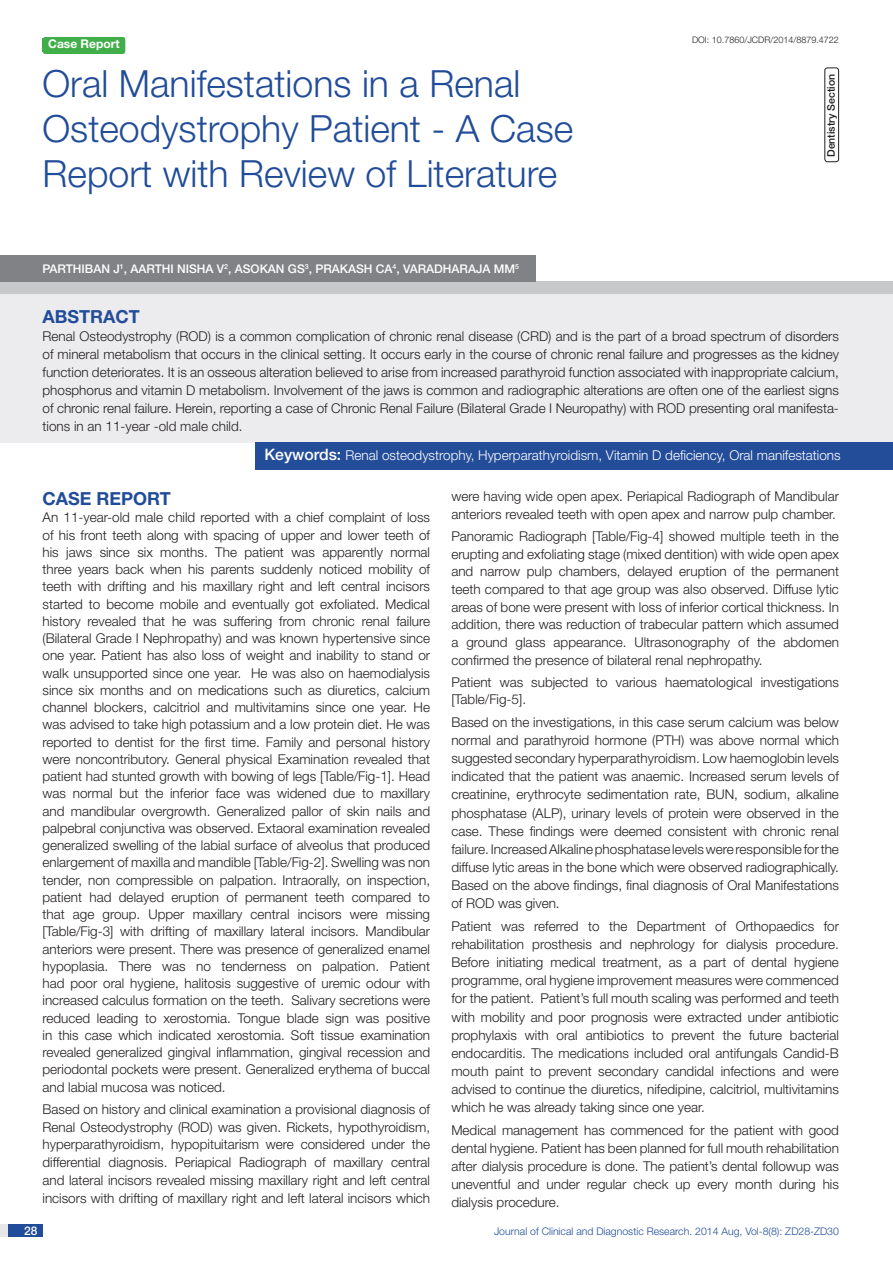
<style>
.page{position:relative;width:893px;height:1263px;background:#fff}
.page>*{position:absolute;margin:0;border:0;box-sizing:border-box;transform-origin:0 0}
.t1{font:300 37.5px/45px "Helvetica Neue";color:#214c99}
.Heading{font:700 18px "Helvetica Neue";color:#214c99}
.Abstract_head{font:700 18px "Helvetica Neue";color:#214c99}
.Body_text{font:300 13.5px/17.2px "Helvetica Neue";color:#231f20;text-align:justify}
.Abstract_text{font:300 13.5px/18px "Helvetica Neue";color:#231f20;text-align:justify}
.t2{font:300 13.5px "Helvetica Neue";color:#fff}
.Author{font:500 12px "Helvetica Neue";color:#fff}
.t3{font:700 12px "Helvetica Neue";color:#fff}
.t4{font:300 10.5px "Helvetica Neue";color:#214c99}
.t5{font:500 10.5px "Helvetica Neue";color:#231f20}
.DOI{font:300 9px "Helvetica Neue";color:#231f20}
.s1{color:#244d99}
.s2{font-weight:500;font-size:15.75px}
</style>
<div class="page">
<div style="left:0;top:1224px;width:43px;height:13px;background:#e6e7e9"></div>
<div style="left:8px;top:1224px;width:35px;height:13px;background:#214c99"></div>
<div style="left:43px;top:37px;width:82px;height:17px;background:#40ae49;border-radius:3px"></div>
<div style="left:0;top:292px;width:893px;height:151px;background:#ececee"></div>
<div style="left:0;top:281px;width:893px;height:12px;background:#c7c8ca"></div>
<div style="left:256px;top:443px;width:637px;height:27px;background:#244d99"></div>
<div style="left:0;top:255px;width:536px;height:27px;background:#808285"></div>
<div style="left:824px;top:68px;width:15px;height:94px;border:1px solid #231f20;border-radius:3px"></div>
<p class="t3" style="left:48px;top:37px;width:73px">Case Report</p>
<p class="t1" style="left:43px;top:60px;width:532px">Oral Manifestations in a Renal<br>Osteodystrophy Patient - A Case<br>Report with Review of Literature</p>
<p class="Author" style="left:43px;top:262px;width:478px">PARTHIBAN J<sup>1</sup>, AARTHI NISHA V<sup>2</sup>, ASOKAN GS<sup>3</sup>, PRAKASH CA<sup>4</sup>, VARADHARAJA MM<sup>5</sup></p>
<p class="DOI" style="left:692px;top:35px;width:148px">DOI: 10.7860/JCDR/2014/8879.4722</p>
<p class="t5" style="left:825px;top:157px;width:85px;rotate:-90deg">Dentistry Section</p>
<p class="Abstract_head" style="left:43px;top:305px;width:99px">ABST<span class="s1">RAC</span>T</p>
<p class="Abstract_text" style="left:43px;top:326px;width:798px">Renal Osteodystrophy (ROD) is a common complication of chronic renal disease (CRD) and is the part of a broad spectrum of disorders of mineral metabolism that occurs in the clinical setting. It occurs early in the course of chronic renal failure and progresses as the kidney function deteriorates. It is an osseous alteration believed to arise from increased parathyroid function associated with inappropriate calcium, phosphorus and vitamin D metabolism. Involvement of the jaws is common and radiographic alterations are often one of the earliest signs of chronic renal failure. Herein, reporting a case of Chronic Renal Failure (Bilateral Grade I Neuropathy) with ROD presenting oral manifesta&shy;tions in an 11-year -old male child.</p>
<p class="t2" style="left:264px;top:447px;width:578px"><span class="s2">Keywords:</span> Renal osteodystrophy, Hyperparathyroidism, Vitamin D deficiency, Oral manifestations</p>
<p class="Heading" style="left:43px;top:487px;width:130px">CASE REPORT</p>
<p class="Body_text" style="left:43px;top:509px;width:389px">An 11-year-old male child reported with a chief complaint of loss of his front teeth along with spacing of upper and lower teeth of his jaws since six months. The patient was apparently normal three years back when his parents suddenly noticed mobility of teeth with drifting and his maxillary right and left central incisors started to become mobile and eventually got exfoliated. Medical history revealed that he was suffering from chronic renal failure (Bilateral Grade I Nephropathy) and was known hypertensive since one year. Patient has also loss of weight and inability to stand or walk unsupported since one year. He was also on haemodialysis since six months and on medications such as diuretics, calcium channel blockers, calcitriol and multivitamins since one year. He was advised to take high potassium and a low protein diet. He was reported to dentist for the first time. Family and personal history were noncontributory. General physical Examination revealed that patient had stunted growth with bowing of legs [Table/Fig-1]. Head was normal but the inferior face was widened due to maxillary and mandibular overgrowth. Generalized pallor of skin nails and palpebral conjunctiva was observed. Extaoral examination revealed generalized swelling of the labial surface of alveolus that produced enlargement of maxilla and mandible [Table/Fig-2]. Swelling was non tender, non compressible on palpation. Intraorally, on inspection, patient had delayed eruption of permanent teeth compared to that age group. Upper maxillary central incisors were missing [Table/Fig-3] with drifting of maxillary lateral incisors. Mandibular anteriors were present. There was presence of generalized enamel hypoplasia. There was no tenderness on palpation. Patient had poor oral hygiene, halitosis suggestive of uremic odour with increased calculus formation on the teeth. Salivary secretions were reduced leading to xerostomia. Tongue blade sign was positive in this case which indicated xerostomia. Soft tissue examination revealed generalized gingival inflammation, gingival recession and periodontal pockets were present. Generalized erythema of buccal and labial mucosa was noticed.</p>
<p class="Body_text" style="left:43px;top:1100px;width:389px;line-height:17.9px">Based on history and clinical examination a provisional diagnosis of Renal Osteodystrophy (ROD) was given. Rickets, hypothyroidism, hyperparathyroidism, hypopituitarism were considered under the differential diagnosis. Periapical Radiograph of maxillary central and lateral incisors revealed missing maxillary right and left central incisors with drifting of maxillary right and left lateral incisors which</p>
<p class="Body_text" style="left:451px;top:487px;width:389px;line-height:17.7px">were having wide open apex. Periapical Radiograph of Mandibular anteriors revealed teeth with open apex and narrow pulp chamber.</p>
<p class="Body_text" style="left:451px;top:527px;width:389px;line-height:17.7px">Panoramic Radiograph [Table/Fig-4] showed multiple teeth in the erupting and exfoliating stage (mixed dentition) with wide open apex and narrow pulp chambers, delayed eruption of the permanent teeth compared to that age group was also observed. Diffuse lytic areas of bone were present with loss of inferior cortical thickness. In addition, there was reduction of trabecular pattern which assumed a ground glass appearance. Ultrasonography of the abdomen confirmed the presence of bilateral renal nephropathy.</p>
<p class="Body_text" style="left:451px;top:673px;width:389px;line-height:17.7px">Patient was subjected to various haematological investigations [Table/Fig-5].</p>
<p class="Body_text" style="left:451px;top:713px;width:389px;line-height:18.1px">Based on the investigations, in this case serum calcium was below normal and parathyroid hormone (PTH) was above normal which suggested secondary hyperparathyroidism. Low haemoglobin levels indicated that the patient was anaemic. Increased serum levels of creatinine, erythrocyte sedimentation rate, BUN, sodium, alkaline phosphatase (ALP), urinary levels of protein were observed in the case. These findings were deemed consistent with chronic renal failure. Increased Alkaline phosphatase levels were responsible for the diffuse lytic areas in the bone which were observed radiographically.<br>Based on the above findings, final diagnosis of Oral Manifestations of ROD was given.</p>
<p class="Body_text" style="left:451px;top:916px;width:389px;line-height:18.1px">Patient was referred to the Department of Orthopaedics for rehabilitation prosthesis and nephrology for dialysis procedure.<br>Before initiating medical treatment, as a part of dental hygiene programme, oral hygiene improvement measures were commenced for the patient. Patient’s full mouth scaling was performed and teeth with mobility and poor prognosis were extracted under antibiotic prophylaxis with oral antibiotics to prevent the future bacterial endocarditis. The medications included oral antifungals Candid-B mouth paint to prevent secondary candidal infections and were advised to continue the diuretics, nifedipine, calcitriol, multivitamins which he was already taking since one year.</p>
<p class="Body_text" style="left:451px;top:1120px;width:389px;line-height:18.1px">Medical management has commenced for the patient with good dental hygiene. Patient has been planned for full mouth rehabilitation after dialysis procedure is done. The patient’s dental followup was uneventful and under regular check up every month during his dialysis procedure.</p>
<p class="Author" style="left:24px;top:1223px;width:15px">28</p>
<p class="t4" style="left:494px;top:1225px;width:346px">Journal of Clinical and Diagnostic Research. 2014 Aug, Vol-8(8): ZD28-ZD30</p>
</div>
